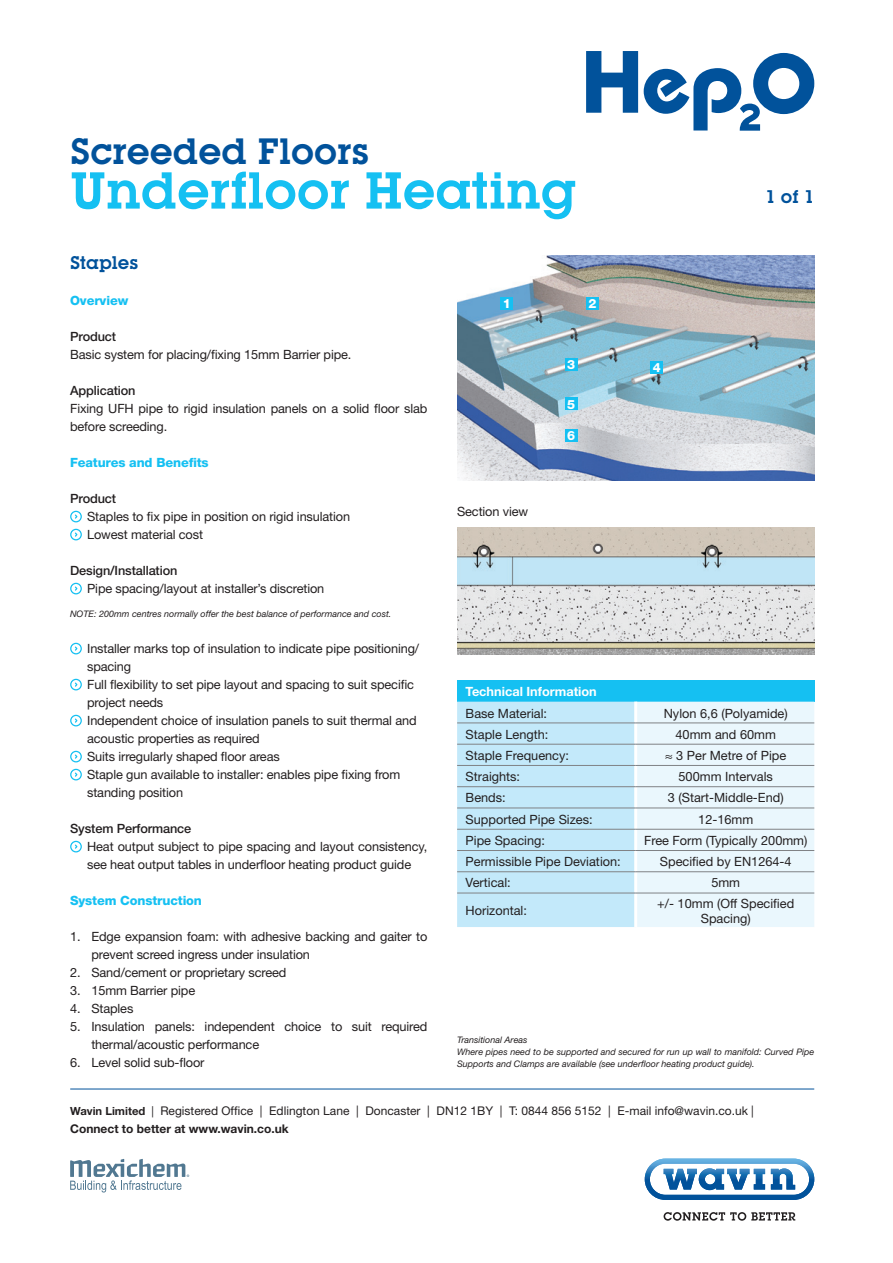
<style>
.page{position:relative;width:893px;height:1263px;background:#fff}
.page>*{position:absolute;margin:0;border:0;box-sizing:border-box;transform-origin:0 0}
.Page_Title_Cyan{font:600 51px "Lubalin Graph IT Cby BT";color:#15c0f2}
.Page_Title{font:600 36px "Lubalin Graph IT Cby BT";color:#01529b}
.Sub_Head{font:600 18px "Lubalin Graph IT Cby BT";color:#01529b}
.Body{font:12.75px/18px "Helvetica Neue LT";letter-spacing:-.01em;color:#231f20}
.Bullet{font:12.75px/18px "Helvetica Neue LT";letter-spacing:-.01em;color:#231f20}
.Table_Body{font:12.75px/15px "Helvetica Neue LT";color:#231f20;text-align:center}
.Body_Bold{font:500 12.75px "Helvetica Neue LT";letter-spacing:-.01em;color:#231f20}
.Headers{font:800 12.75px "Helvetica Neue LT";letter-spacing:-.01em;color:#15c0f2}
.Table_Header{font:700 12.75px "Helvetica Neue LT";color:#fff}
.Figues___Table{font:12.75px "Helvetica Neue LT";letter-spacing:-.01em;color:#231f20}
.Step{font:800 12.75px "Helvetica Neue LT";color:#fff}
.t1{font:12px/18px "Helvetica Neue LT";color:#231f20}
.Foot_Note{font:italic 9px/12px "Helvetica Neue LT";color:#231f20}
.s1{font-weight:700;font-size:11.25px}
.s2{font-size:11.25px}
.s3{font-weight:700}
</style>
<div class="page">
<svg style="left:586px;top:51px;width:228px;height:80px"></svg>
<svg style="left:664px;top:1212px;width:131px;height:9px"></svg>
<svg style="left:645px;top:1158px;width:169px;height:42px"></svg>
<svg style="left:70px;top:1159px;width:119px;height:33px"></svg>
<hr style="left:71px;top:1089px;width:743px;height:1px;background:#01529b">
<div style="left:70px;top:511px;width:12px;height:11px;border:1px solid #15c0f2;border-radius:50%"></div>
<svg style="left:74px;top:513px;width:5px;height:7px"></svg>
<div style="left:70px;top:529px;width:12px;height:11px;border:1px solid #15c0f2;border-radius:50%"></div>
<svg style="left:74px;top:531px;width:5px;height:7px"></svg>
<div style="left:70px;top:583px;width:12px;height:11px;border:1px solid #15c0f2;border-radius:50%"></div>
<svg style="left:74px;top:585px;width:5px;height:7px"></svg>
<div style="left:70px;top:643px;width:12px;height:11px;border:1px solid #15c0f2;border-radius:50%"></div>
<svg style="left:74px;top:645px;width:5px;height:7px"></svg>
<div style="left:70px;top:679px;width:12px;height:11px;border:1px solid #15c0f2;border-radius:50%"></div>
<svg style="left:74px;top:681px;width:5px;height:7px"></svg>
<div style="left:70px;top:715px;width:12px;height:11px;border:1px solid #15c0f2;border-radius:50%"></div>
<svg style="left:74px;top:717px;width:5px;height:7px"></svg>
<div style="left:70px;top:751px;width:12px;height:11px;border:1px solid #15c0f2;border-radius:50%"></div>
<svg style="left:74px;top:753px;width:5px;height:7px"></svg>
<div style="left:70px;top:769px;width:12px;height:11px;border:1px solid #15c0f2;border-radius:50%"></div>
<svg style="left:74px;top:771px;width:5px;height:7px"></svg>
<div style="left:70px;top:841px;width:12px;height:11px;border:1px solid #15c0f2;border-radius:50%"></div>
<svg style="left:74px;top:843px;width:5px;height:7px"></svg>
<img style="left:457px;top:255px;width:357px;height:225px">
<div style="left:500px;top:297px;width:13px;height:13px;background:#15c0f2"></div>
<div style="left:586px;top:297px;width:13px;height:13px;background:#15c0f2"></div>
<div style="left:565px;top:358px;width:13px;height:12px;background:#15c0f2"></div>
<div style="left:651px;top:361px;width:12px;height:13px;background:#15c0f2"></div>
<div style="left:565px;top:398px;width:13px;height:12px;background:#15c0f2"></div>
<div style="left:565px;top:429px;width:13px;height:13px;background:#15c0f2"></div>
<img style="left:457px;top:527px;width:357px;height:128px">
<div style="left:457px;top:680px;width:357px;height:22px;background:#15c0f2"></div>
<svg style="left:457px;top:702px;width:357px;height:225px;background:#d5eefa"></svg>
<hr style="left:634px;top:702px;width:3px;height:20px;background:#fff">
<hr style="left:634px;top:723px;width:3px;height:21px;background:#fff">
<hr style="left:634px;top:744px;width:3px;height:21px;background:#fff">
<hr style="left:634px;top:766px;width:3px;height:20px;background:#fff">
<hr style="left:634px;top:787px;width:3px;height:20px;background:#fff">
<hr style="left:634px;top:808px;width:3px;height:21px;background:#fff">
<hr style="left:634px;top:830px;width:3px;height:20px;background:#fff">
<hr style="left:634px;top:851px;width:3px;height:20px;background:#fff">
<hr style="left:634px;top:872px;width:3px;height:21px;background:#fff">
<hr style="left:634px;top:893px;width:3px;height:34px;background:#fff">
<hr style="left:636px;top:722px;width:178px;height:1px;background:#808285">
<hr style="left:636px;top:744px;width:178px;height:1px;background:#808285">
<hr style="left:457px;top:722px;width:179px;height:1px;background:#808285">
<hr style="left:457px;top:744px;width:179px;height:1px;background:#808285">
<hr style="left:457px;top:765px;width:179px;height:1px;background:#808285">
<hr style="left:636px;top:765px;width:178px;height:1px;background:#808285">
<hr style="left:636px;top:786px;width:178px;height:1px;background:#808285">
<hr style="left:636px;top:807px;width:178px;height:1px;background:#808285">
<hr style="left:457px;top:786px;width:179px;height:1px;background:#808285">
<hr style="left:457px;top:807px;width:179px;height:1px;background:#808285">
<hr style="left:457px;top:829px;width:179px;height:1px;background:#808285">
<hr style="left:636px;top:829px;width:178px;height:1px;background:#808285">
<hr style="left:636px;top:850px;width:178px;height:1px;background:#808285">
<hr style="left:636px;top:871px;width:178px;height:1px;background:#808285">
<hr style="left:636px;top:893px;width:178px;height:1px;background:#808285">
<hr style="left:457px;top:850px;width:179px;height:1px;background:#808285">
<hr style="left:457px;top:871px;width:179px;height:1px;background:#808285">
<hr style="left:457px;top:893px;width:179px;height:1px;background:#808285">
<p class="Page_Title" style="left:70px;top:129px;width:301px">Screeded Floors</p>
<p class="Page_Title_Cyan" style="left:70px;top:159px;width:508px">Underfloor Heating</p>
<p class="Sub_Head" style="left:70px;top:252px;width:70px">Staples</p>
<p class="Headers" style="left:70px;top:293px;width:60px">Overview</p>
<p class="Body_Bold" style="left:70px;top:329px;width:48px">Product</p>
<p class="Body" style="left:70px;top:345px;width:283px">Basic system for placing/fixing 15mm Barrier pipe.</p>
<p class="Body_Bold" style="left:70px;top:383px;width:67px">Application</p>
<p class="Body" style="left:70px;top:399px;width:359px">Fixing UFH pipe to rigid insulation panels on a solid floor slab before screeding.</p>
<p class="Headers" style="left:70px;top:455px;width:140px">Features and Benefits</p>
<p class="Body_Bold" style="left:70px;top:491px;width:48px">Product</p>
<p class="Bullet" style="left:87px;top:507px;width:264px">Staples to fix pipe in position on rigid insulation</p>
<p class="Bullet" style="left:87px;top:525px;width:117px">Lowest material cost</p>
<p class="Body_Bold" style="left:70px;top:563px;width:109px">Design/Installation</p>
<p class="Bullet" style="left:87px;top:579px;width:239px">Pipe spacing/layout at installer’s discretion</p>
<p class="Foot_Note" style="left:70px;top:608px;width:323px">NOTE: 200mm centres normally offer the best balance of performance and cost.</p>
<p class="Bullet" style="left:87px;top:639px;width:333px">Installer marks top of insulation to indicate pipe positioning/ spacing</p>
<p class="Bullet" style="left:87px;top:675px;width:328px">Full flexibility to set pipe layout and spacing to suit specific project needs</p>
<p class="Bullet" style="left:87px;top:711px;width:331px">Independent choice of insulation panels to suit thermal and acoustic properties as required</p>
<p class="Bullet" style="left:87px;top:747px;width:194px">Suits irregularly shaped floor areas</p>
<p class="Bullet" style="left:87px;top:765px;width:315px">Staple gun available to installer: enables pipe fixing from standing position</p>
<p class="Body_Bold" style="left:70px;top:821px;width:123px">System Performance</p>
<p class="Body" style="left:87px;top:837px;width:342px">Heat output subject to pipe spacing and layout consistency, see heat output tables in underfloor heating product guide</p>
<p class="Headers" style="left:70px;top:893px;width:133px">System Construction</p>
<p class="Body" style="left:91px;top:927px;width:337px;text-indent:-21px">1. Edge expansion foam: with adhesive backing and gaiter to prevent screed ingress under insulation</p>
<p class="Body" style="left:70px;top:963px;width:218px">2. Sand/cement or proprietary screed</p>
<p class="Body" style="left:70px;top:981px;width:127px">3. 15mm Barrier pipe</p>
<p class="Body" style="left:70px;top:999px;width:65px">4. Staples</p>
<p class="Body" style="left:91px;top:1017px;width:337px;text-indent:-21px">5. Insulation panels: independent choice to suit required thermal/acoustic performance</p>
<p class="Body" style="left:70px;top:1053px;width:136px">6. Level solid sub-floor</p>
<p class="Sub_Head" style="left:765px;top:186px;width:51px">1 of 1</p>
<p class="Step" style="left:503px;top:296px;width:10px">1</p>
<p class="Step" style="left:588px;top:296px;width:10px">2</p>
<p class="Step" style="left:567px;top:356px;width:10px">3</p>
<p class="Step" style="left:653px;top:360px;width:10px">4</p>
<p class="Step" style="left:567px;top:396px;width:10px">5</p>
<p class="Step" style="left:567px;top:428px;width:10px">6</p>
<p class="Figues___Table" style="left:457px;top:504px;width:73px">Section view</p>
<p class="Table_Header" style="left:466px;top:683px;width:133px">Technical Information</p>
<p class="Table_Body" style="left:466px;top:705px;width:83px">Base Material:</p>
<p class="Table_Body" style="left:664px;top:705px;width:125px">Nylon 6,6 (Polyamide)</p>
<p class="Table_Body" style="left:466px;top:726px;width:84px">Staple Length:</p>
<p class="Table_Body" style="left:675px;top:726px;width:102px">40mm and 60mm</p>
<p class="Table_Body" style="left:466px;top:748px;width:105px">Staple Frequency:</p>
<p class="Table_Body" style="left:665px;top:748px;width:123px">≈ 3 Per Metre of Pipe</p>
<p class="Table_Body" style="left:466px;top:769px;width:56px">Straights:</p>
<p class="Table_Body" style="left:678px;top:769px;width:96px">500mm Intervals</p>
<p class="Table_Body" style="left:466px;top:790px;width:42px">Bends:</p>
<p class="Table_Body" style="left:668px;top:790px;width:117px">3 (Start-Middle-End)</p>
<p class="Table_Body" style="left:466px;top:811px;width:129px">Supported Pipe Sizes:</p>
<p class="Table_Body" style="left:698px;top:811px;width:57px">12-16mm</p>
<p class="Table_Body" style="left:466px;top:833px;width:81px">Pipe Spacing:</p>
<p class="Table_Body" style="left:644px;top:833px;width:165px">Free Form (Typically 200mm)</p>
<p class="Table_Body" style="left:466px;top:854px;width:157px">Permissible Pipe Deviation:</p>
<p class="Table_Body" style="left:660px;top:854px;width:133px">Specified by EN1264-4</p>
<p class="Table_Body" style="left:466px;top:875px;width:47px">Vertical:</p>
<p class="Table_Body" style="left:711px;top:875px;width:30px">5mm</p>
<p class="Table_Body" style="left:466px;top:903px;width:63px">Horizontal:</p>
<p class="Table_Body" style="left:657px;top:895px;width:139px">+/- 10mm (Off Specified<br>Spacing)</p>
<p class="Foot_Note" style="left:457px;top:1034px;width:72px">Transitional Areas</p>
<p class="Foot_Note" style="left:457px;top:1046px;width:359px">Where pipes need to be supported and secured for run up wall to manifold: Curved Pipe<br>Supports and Clamps are available (see underfloor heating product guide).</p>
<p class="t1" style="left:70px;top:1102px;width:685px"><span class="s1">Wavin Limited</span> <span class="s2">|</span> Registered Office | Edlington Lane | Doncaster | DN12 1BY | T: 0844 856 5152 | E-mail info@wavin.co.uk |<br><span class="s3">Connect to better at www.wavin.co.uk</span></p>
</div>
